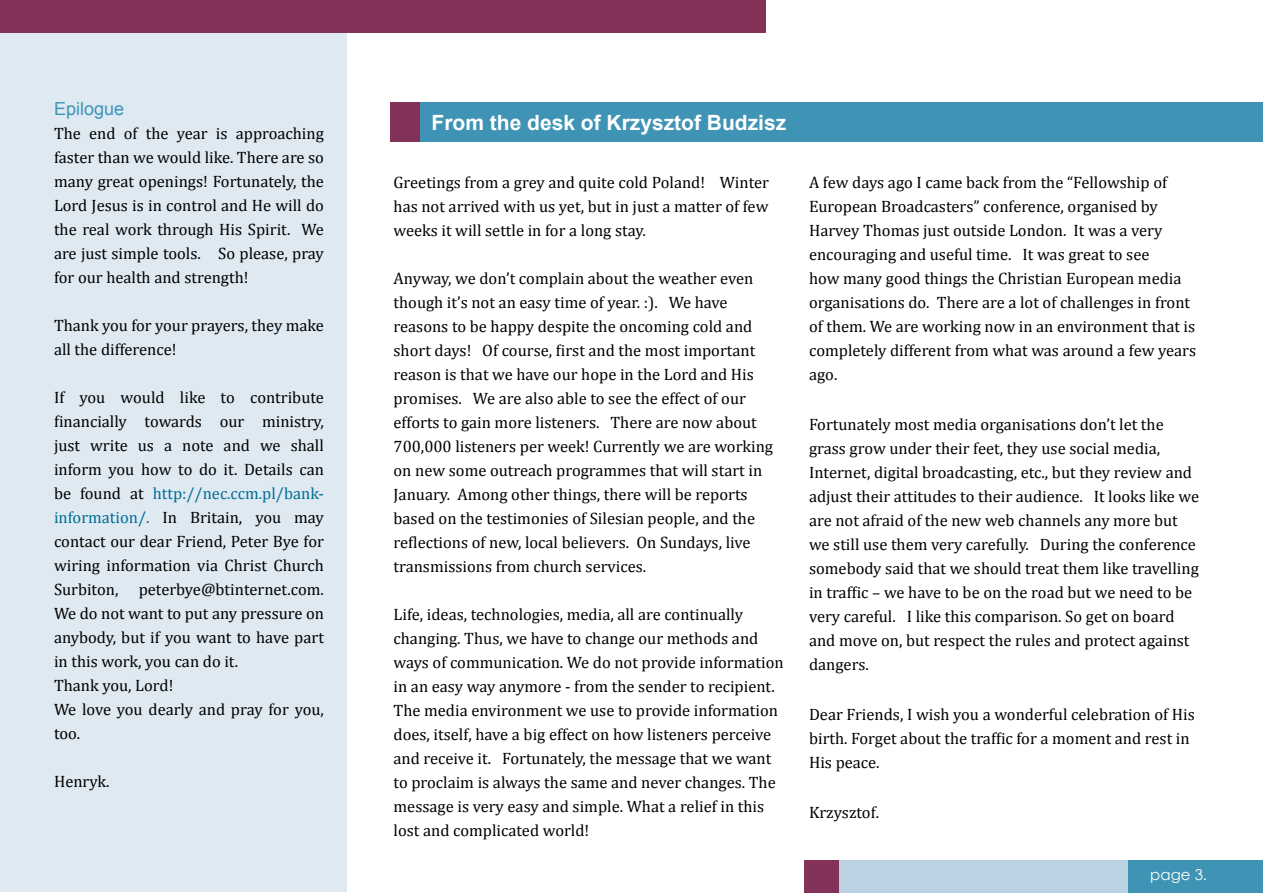
<style>
.page{position:relative;width:1263px;height:893px;background:#fff}
.page>*{position:absolute;margin:0;border:0;box-sizing:border-box;transform-origin:0 0}
.t1{font:700 21px "Arial";color:#fff}
.t2{font:18px "Arial";color:#3f94b6}
.t3{font:16.5px/24px "Cambria";color:#000}
.t4{font:15px "Century Gothic";color:#fff}
.s1{color:#006d96}
</style>
<div class="page">
<div style="left:0;top:26px;width:346px;height:866px;background:#dee9f1"></div>
<div style="left:390px;top:102px;width:31px;height:40px;background:#84325a"></div>
<div style="left:421px;top:102px;width:842px;height:40px;background:#3f94b6"></div>
<div style="left:0;top:0;width:765px;height:32px;background:#84325a"></div>
<div style="left:1128px;top:860px;width:135px;height:33px;background:#3f94b6"></div>
<div style="left:838px;top:860px;width:290px;height:33px;background:#bad2e2"></div>
<div style="left:804px;top:860px;width:34px;height:33px;background:#84325a"></div>
<p class="t2" style="left:54px;top:96px;width:72px">Epilogue</p>
<p class="t3" style="left:54px;top:121px;width:271px;text-align:justify">The end of the year is approaching faster than we would like. There are so many great openings! Fortunately, the Lord Jesus is in control and He will do the real work through His Spirit. We are just simple tools. So please, pray for our health and strength!</p>
<p class="t3" style="left:54px;top:313px;width:271px">Thank you for your prayers, they make all the difference!</p>
<p class="t3" style="left:54px;top:385px;width:271px">If you would like to contribute financially towards our ministry, just write us a note and we shall inform you how to do it. Details can be found at <span class="s1">http://nec.ccm.pl/bank&shy;information/.</span> In Britain, you may contact our dear Friend, Peter Bye for wiring information via Christ Church<br>Surbiton, peterbye@btinternet.com.<br>We do not want to put any pressure on anybody, but if you want to have part in this work, you can do it.<br>Thank you, Lord!<br>We love you dearly and pray for you, too.</p>
<p class="t3" style="left:54px;top:770px;width:57px">Henryk.</p>
<p class="t1" style="left:431px;top:107px;width:356px">From the desk of Krzysztof Budzisz</p>
<p class="t3" style="left:394px;top:170px;width:377px;text-align:justify">Greetings from a grey and quite cold Poland! Winter has not arrived with us yet, but in just a matter of few weeks it will settle in for a long stay.</p>
<p class="t3" style="left:394px;top:266px;width:381px">Anyway, we don’t complain about the weather even though it’s not an easy time of year. :). We have reasons to be happy despite the oncoming cold and short days! Of course, first and the most important reason is that we have our hope in the Lord and His promises. We are also able to see the effect of our efforts to gain more listeners. There are now about 700,000 listeners per week! Currently we are working on new some outreach programmes that will start in January. Among other things, there will be reports based on the testimonies of Silesian people, and the reflections of new, local believers. On Sundays, live transmissions from church services.</p>
<p class="t3" style="left:394px;top:602px;width:392px">Life, ideas, technologies, media, all are continually changing. Thus, we have to change our methods and ways of communication. We do not provide information in an easy way anymore - from the sender to recipient.<br>The media environment we use to provide information does, itself, have a big effect on how listeners perceive and receive it. Fortunately, the message that we want to proclaim is always the same and never changes. The message is very easy and simple. What a relief in this lost and complicated world!</p>
<p class="t3" style="left:809px;top:170px;width:389px">A few days ago I came back from the “Fellowship of European Broadcasters” conference, organised by Harvey Thomas just outside London. It was a very encouraging and useful time. It was great to see<br>how many good things the Christian European media organisations do. There are a lot of challenges in front of them. We are working now in an environment that is completely different from what was around a few years ago.</p>
<p class="t3" style="left:809px;top:412px;width:392px">Fortunately most media organisations don’t let the grass grow under their feet, they use social media, Internet, digital broadcasting, etc., but they review and adjust their attitudes to their audience. It looks like we are not afraid of the new web channels any more but we still use them very carefully. During the conference somebody said that we should treat them like travelling in traffic – we have to be on the road but we need to be very careful. I like this comparison. So get on board and move on, but respect the rules and protect against dangers.</p>
<p class="t3" style="left:809px;top:702px;width:387px">Dear Friends, I wish you a wonderful celebration of His birth. Forget about the traffic for a moment and rest in<br>His peace.</p>
<p class="t3" style="left:809px;top:800px;width:72px">Krzysztof.</p>
<p class="t4" style="left:1150px;top:864px;width:58px">page 3.</p>
</div>
